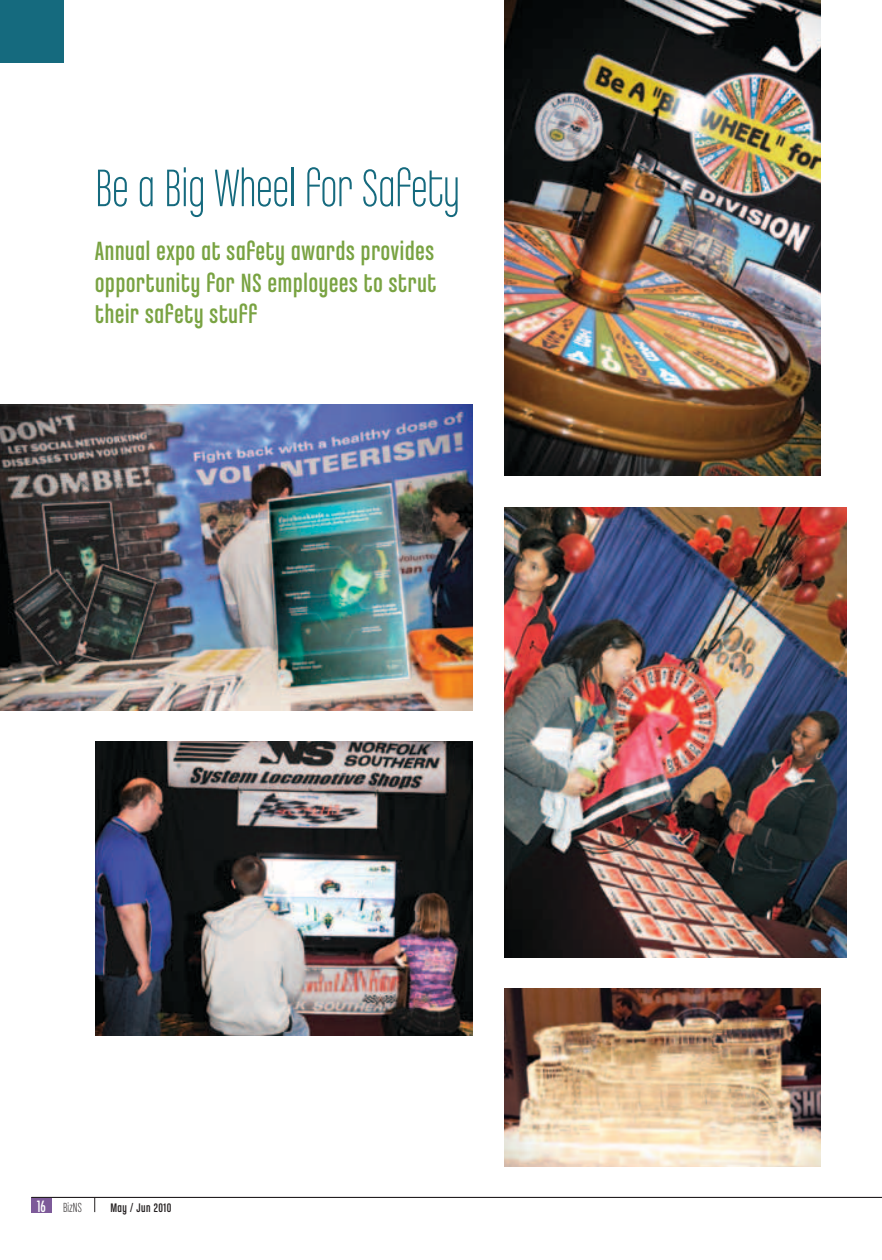
<style>
.page{position:relative;width:882px;height:1260px;background:#fff}
.page>*{position:absolute;margin:0;border:0;box-sizing:border-box;transform-origin:0 0}
.t1{font:56px "Chalet Comprime Milan Eighty";letter-spacing:.005em;color:#156a7e}
.t2{font:28px/31.5px "Chalet Comprime Cologne Eighty";letter-spacing:.03em;color:#79a342;text-align:justify}
.t3{font:14px "Chalet Comprime Milan Eighty";letter-spacing:.015em;color:#231f20}
.t4{font:13.12px "Chalet Comprime Cologne Eighty";letter-spacing:.04em;color:#231f20}
.s1{font-family:"Chalet Comprime Cologne Seventy";font-size:17.5px;color:#fff}
</style>
<div class="page">
<div style="left:32px;top:1197px;width:20px;height:15px;background:#7d5a99"></div>
<svg style="left:94px;top:1198px;width:1px;height:14px"></svg>
<hr style="left:32px;top:1197px;width:850px;height:1px;background:#231f20">
<div style="left:0;top:0;width:63px;height:63px;background:#156a7e"></div>
<img style="left:504px;top:0;width:317px;height:476px">
<img style="left:504px;top:508px;width:343px;height:449px">
<img style="left:0;top:404px;width:472px;height:307px">
<img style="left:504px;top:989px;width:317px;height:177px">
<img style="left:95px;top:742px;width:377px;height:293px">
<h1 class="t1" style="left:95px;top:158px;width:367px">Be a Big Wheel for Safety</h1>
<p class="t2" style="left:95px;top:235px;width:343px">Annual expo at safety awards provides opportunity for NS employees to strut their safety stuff</p>
<p class="t3" style="left:37px;top:1200px;width:46px"><span class="s1">16</span> BizNS</p>
<p class="t4" style="left:110px;top:1201px;width:63px">May / Jun 2010</p>
</div>
